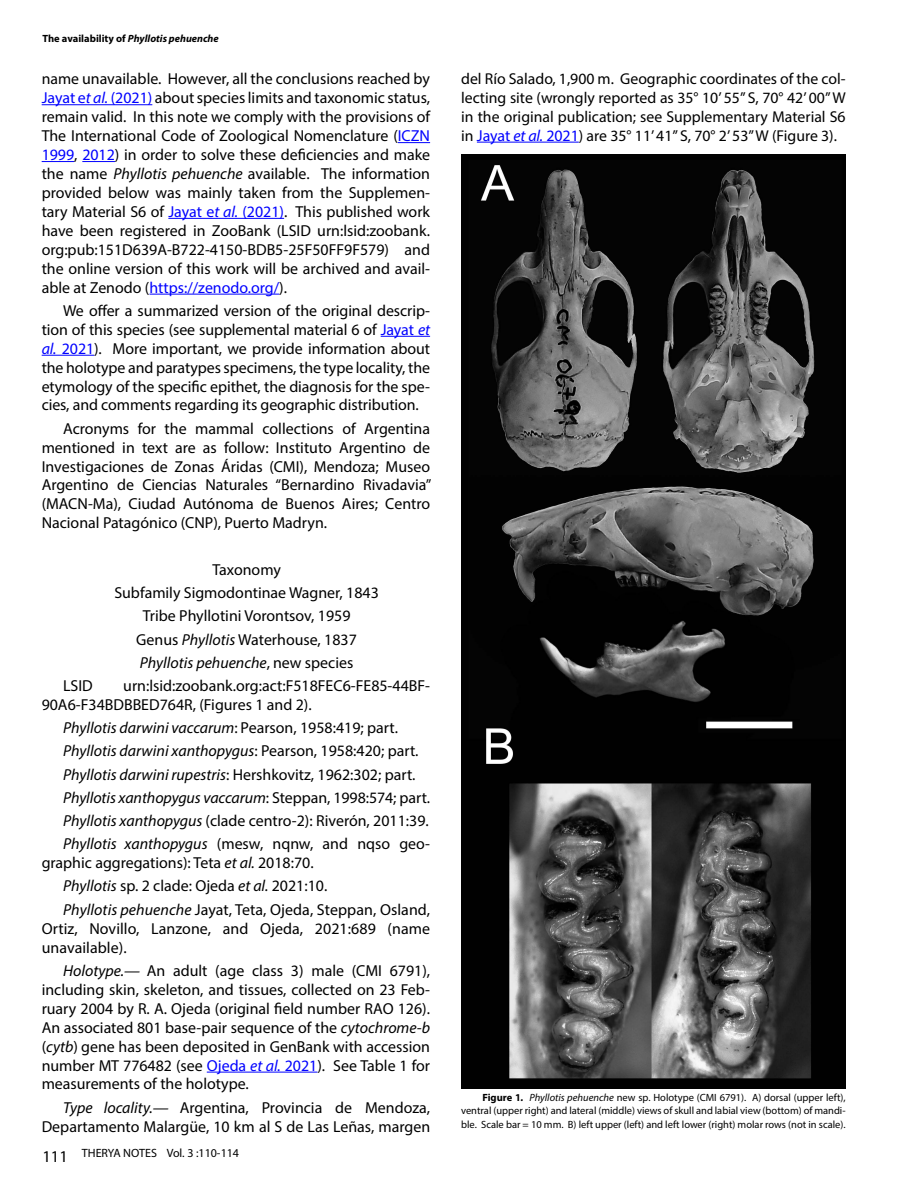
<style>
.page{position:relative;width:918px;height:1188px;background:#fff}
.page>*{position:absolute;margin:0;border:0;box-sizing:border-box;transform-origin:0 0}
.TextoGeneral{font:15.9px/18.9px "Myriad Pro";color:#000;text-align:justify}
.TextoGeneral-2{font:italic 15.9px "Myriad Pro";color:#000}
.TextoGeneral-3{font:15.75px/18.8px "Myriad Pro";color:#000;text-align:justify}
.t1{font:12px "Myriad Pro";color:#000}
.Tex_Fig_yTab{font:10.5px/13.5px "Myriad Pro";color:#000;text-align:justify}
.t2{font:italic 700 10.5px "Myriad Pro";color:#000}
.s1{font-style:normal}
.s2{font-size:15.75px}
.s3{color:#00f}
.s4{font-style:italic;color:#00f}
.s5{font-style:italic}
.s6{font-size:16.5px}
.s7{font-size:15.9px;color:#00f}
.s8{font-style:italic;font-size:15.9px;color:#00f}
.s9{font-weight:700}
.s10{font-weight:700;font-style:italic}
</style>
<div class="page">
<hr style="left:42px;top:104px;width:110px;height:1px;background:#00f">
<hr style="left:398px;top:142px;width:32px;height:1px;background:#00f">
<hr style="left:42px;top:161px;width:32px;height:1px;background:#00f">
<hr style="left:82px;top:161px;width:33px;height:1px;background:#00f">
<hr style="left:168px;top:218px;width:116px;height:1px;background:#00f">
<hr style="left:149px;top:294px;width:130px;height:1px;background:#00f">
<hr style="left:381px;top:336px;width:49px;height:1px;background:#00f">
<hr style="left:42px;top:355px;width:52px;height:1px;background:#00f">
<hr style="left:207px;top:1072px;width:110px;height:1px;background:#00f">
<hr style="left:477px;top:142px;width:102px;height:1px;background:#00f">
<img style="left:461px;top:154px;width:385px;height:935px">
<p class="t2" style="left:43px;top:31px;width:178px"><span class="s1">The availability of</span> Phyllotis pehuenche</p>
<p class="TextoGeneral" style="left:42px;top:69px;width:390px"><span class="s2">name</span> unavailable. However, all the conclusions reached by <span class="s3">Jayat e</span><span class="s4">t al.</span> <span class="s3">(2021)</span> about species limits and taxonomic status, remain valid. In this note we comply with the provisions of The International Code of Zoological Nomenclature (<span class="s3">ICZN 1999</span>, <span class="s3">2012</span>) in order to solve these deficiencies and make the name <span class="s5">Phyllotis pehuenche</span> available. The information provided below was mainly taken from the Supplemen&shy;tary Material S6 of <span class="s3">Jayat e</span><span class="s4">t al.</span> <span class="s3">(2021)</span>. This published work have been registered in ZooBank (LSID urn:lsid:zoobank. org:pub:151D639A-B722-4150-BDB5-25F50FF9F579) and the online version of this work will be archived and avail&shy;able at Zenodo (<span class="s3">https://zenodo.org/</span>).</p>
<p class="TextoGeneral" style="left:42px;top:301px;width:390px;text-indent:21px">We offer a summarized version of the original descrip&shy;tion of this species (see supplemental material 6 of <span class="s3">Jayat</span> <span class="s4">et al.</span> <span class="s3">2021</span>). More important, we provide information about the holotype and paratypes specimens, the type locality, the etymology of the specific epithet, the diagnosis for the spe&shy;cies, and comments regarding its geographic distribution.</p>
<p class="TextoGeneral" style="left:42px;top:419px;width:391px;text-indent:21px">Acronyms for the mammal collections of Argentina mentioned in text are as follow: Instituto Argentino de Investigaciones de Zonas Áridas (CMI), Mendoza; Museo Argentino de Ciencias Naturales “Bernardino Rivadavia” (MACN-Ma), Ciudad Autónoma de Buenos Aires; Centro Nacional Patagónico (CNP), Puerto Madryn.</p>
<p class="TextoGeneral" style="left:212px;top:560px;width:70px">Taxonomy</p>
<p class="TextoGeneral" style="left:114px;top:583px;width:266px">Subfamily Sigmodontinae Wagner, 1843</p>
<p class="TextoGeneral" style="left:143px;top:606px;width:209px">Tribe Phyllotini Vorontsov, 1959</p>
<p class="TextoGeneral" style="left:136px;top:629px;width:222px">Genus <span class="s5">Phyllotis</span> Waterhouse, 1837</p>
<p class="TextoGeneral-2" style="left:140px;top:653px;width:215px">Phyllotis pehuenche<span class="s1">, new species</span></p>
<p class="TextoGeneral" style="left:63px;top:676px;width:31px">LSID</p>
<p class="TextoGeneral" style="left:42px;top:676px;width:390px;text-indent:82px">urn:lsid:zoobank.org:act:F518FEC6-FE85-44BF-<br>90A6-F34BDBBED764R, (Figures 1 and 2).</p>
<p class="TextoGeneral-2" style="left:63px;top:718px;width:336px">Phyllotis darwini vaccarum<span class="s1">: Pearson, 1958:419; part.</span></p>
<p class="TextoGeneral-2" style="left:63px;top:741px;width:357px">Phyllotis darwini xanthopygus<span class="s1">: Pearson, 1958:420; part.</span></p>
<p class="TextoGeneral" style="left:63px;top:765px;width:354px"><span class="s5">Phyllotis darwini rupestris</span>: Hershkovitz, 1962:302; part.</p>
<p class="TextoGeneral-2" style="left:63px;top:788px;width:368px">Phyllotis xanthopygus vaccarum<span class="s1">: Steppan, 1998:574; part.</span></p>
<p class="TextoGeneral" style="left:63px;top:811px;width:367px"><span class="s5">Phyllotis xanthopygus</span> (clade centro-2): Riverón, 2011:39.</p>
<p class="TextoGeneral" style="left:42px;top:834px;width:390px;text-indent:21px"><span class="s5">Phyllotis xanthopygus</span> (mesw, nqnw, and nqso geo&shy;graphic aggregations): Teta <span class="s5">et al.</span> 2018:70.</p>
<p class="TextoGeneral" style="left:63px;top:876px;width:266px"><span class="s5">Phyllotis</span> sp. 2 clade: Ojeda <span class="s5">et al.</span> 2021:10.</p>
<p class="TextoGeneral" style="left:42px;top:900px;width:390px;text-indent:21px"><span class="s5">Phyllotis pehuenche</span> Jayat, Teta, Ojeda, Steppan, Osland, Ortiz, Novillo, Lanzone, and Ojeda, 2021:689 (name unavailable).</p>
<p class="TextoGeneral" style="left:42px;top:961px;width:390px;text-indent:21px"><span class="s5">Holotype.—</span> An adult (age class 3) male (CMI 6791), including skin, skeleton, and tissues, collected on 23 Feb&shy;ruary 2004 by R. A. Ojeda (original field number RAO 126).<br>An associated 801 base-pair sequence of the <span class="s5">cytochrome-b </span>(<span class="s5">cytb</span>) gene has been deposited in GenBank with accession number MT 776482 (see <span class="s3">Ojeda</span> <span class="s4">et al.</span> <span class="s3">2021</span>). See Table 1 for measurements of the holotype.</p>
<p class="TextoGeneral" style="left:42px;top:1098px;width:390px;text-align:right"><span class="s5">Type locality.—</span> Argentina, Provincia de Mendoza,<br>Departamento Malargüe, 10 km al S de Las Leñas, margen</p>
<p class="t1" style="left:43px;top:1146px;width:198px"><span class="s6">111</span> THERYA NOTES Vol. 3 :110-114</p>
<p class="TextoGeneral-3" style="left:461px;top:69px;width:386px">del Río Salado, 1,900 m. Geographic coordinates of the col&shy;lecting site (wrongly reported as 35° 10’ 55’’ S, 70° 42’ 00’’ W in the original publication; see Supplementary Material S6 in <span class="s7">Jayat</span> <span class="s8">et al.</span> <span class="s7">2021</span>) are 35° 11’ 41’’ S, 70° 2’ 53’’ W (Figure 3).</p>
<p class="Tex_Fig_yTab" style="left:461px;top:1090px;width:386px;text-indent:21px"><span class="s9">Figure 1</span><span class="s10">.</span> <span class="s5">Phyllotis pehuenche</span> new sp. Holotype (CMI 6791). A) dorsal (upper left), ventral (upper right) and lateral (middle) views of skull and labial view (bottom) of mandi&shy;ble. Scale bar = 10 mm. B) left upper (left) and left lower (right) molar rows (not in scale).</p>
</div>
